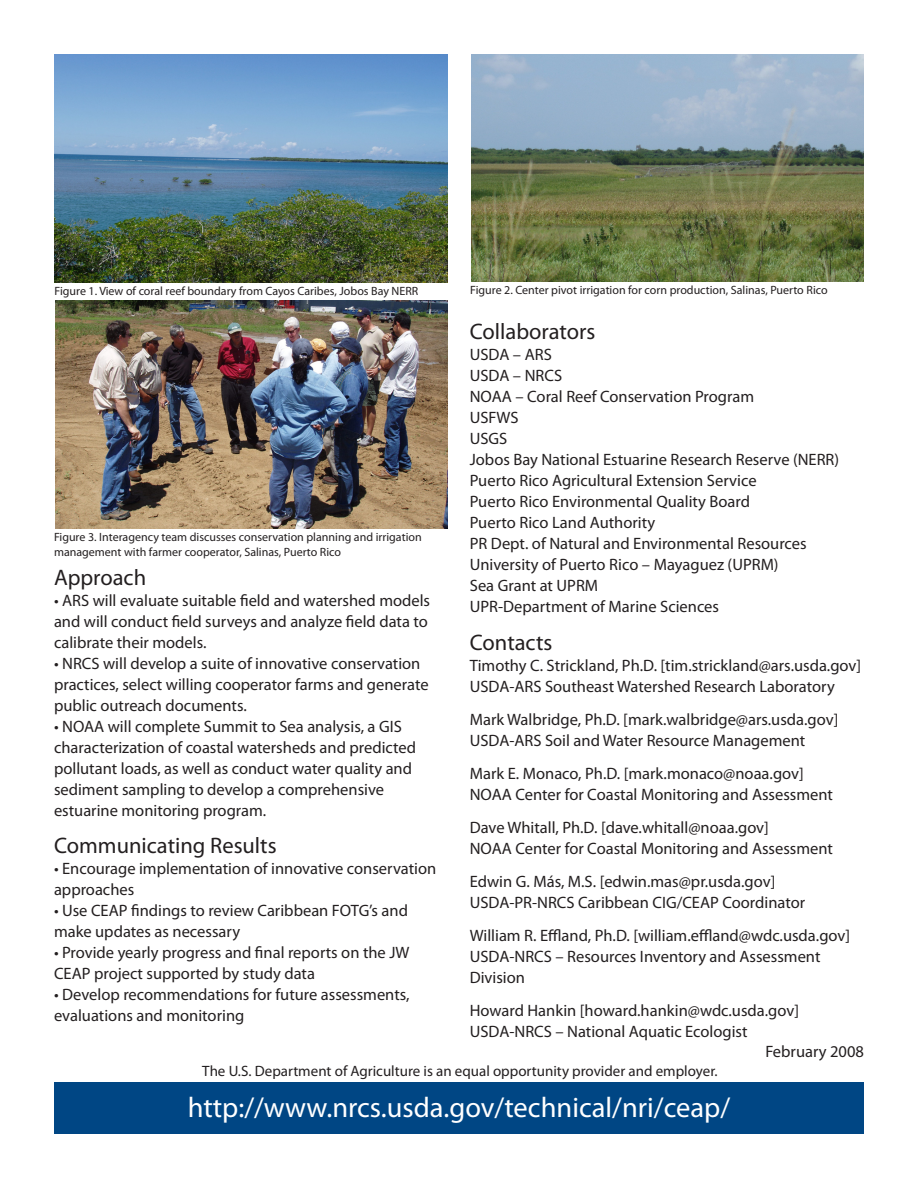
<style>
.page{position:relative;width:918px;height:1188px;background:#fff}
.page>*{position:absolute;margin:0;border:0;box-sizing:border-box;transform-origin:0 0}
.Web_Address{font:28.5px "Myriad Pro";color:#fff}
.Watershed_Type{font:22.5px "Myriad Pro";color:#231f20}
.Watershed_Type-2{font:16.5px/21px "Myriad Pro";color:#231f20}
.t1{font:15px "Myriad Pro";color:#231f20}
.Watershed_Type-3{font:12px/15px "Myriad Pro";color:#231f20}
</style>
<div class="page">
<div style="left:54px;top:1082px;width:810px;height:52px;background:#004684"></div>
<img style="left:54px;top:54px;width:394px;height:228px">
<img style="left:471px;top:54px;width:393px;height:228px">
<img style="left:55px;top:301px;width:393px;height:227px">
<p class="Watershed_Type-3" style="left:55px;top:283px;width:365px">Figure 1. View of coral reef boundary from Cayos Caribes, Jobos Bay NERR</p>
<p class="Watershed_Type-3" style="left:470px;top:282px;width:359px">Figure 2. Center pivot irrigation for corn production, Salinas, Puerto Rico</p>
<p class="Watershed_Type-3" style="left:54px;top:530px;width:369px">Figure 3. Interagency team discusses conservation planning and irrigation management with farmer cooperator, Salinas, Puerto Rico</p>
<p class="Watershed_Type" style="left:54px;top:563px;width:94px">Approach</p>
<p class="Watershed_Type-2" style="left:54px;top:589px;width:378px">• ARS will evaluate suitable field and watershed models and will conduct field surveys and analyze field data to calibrate their models.</p>
<p class="Watershed_Type-2" style="left:54px;top:652px;width:376px">• NRCS will develop a suite of innovative conservation practices, select willing cooperator farms and generate public outreach documents.</p>
<p class="Watershed_Type-2" style="left:54px;top:715px;width:364px">• NOAA will complete Summit to Sea analysis, a GIS characterization of coastal watersheds and predicted pollutant loads, as well as conduct water quality and sediment sampling to develop a comprehensive estuarine monitoring program.</p>
<p class="Watershed_Type" style="left:54px;top:832px;width:224px">Communicating Results</p>
<p class="Watershed_Type-2" style="left:54px;top:858px;width:384px">• Encourage implementation of innovative conservation approaches</p>
<p class="Watershed_Type-2" style="left:54px;top:900px;width:355px">• Use CEAP findings to review Caribbean FOTG’s and make updates as necessary</p>
<p class="Watershed_Type-2" style="left:54px;top:942px;width:357px">• Provide yearly progress and final reports on the JW<br>CEAP project supported by study data</p>
<p class="Watershed_Type-2" style="left:54px;top:984px;width:357px">• Develop recommendations for future assessments, evaluations and monitoring</p>
<p class="Watershed_Type" style="left:470px;top:318px;width:127px">Collaborators</p>
<p class="Watershed_Type-2" style="left:470px;top:344px;width:84px">USDA – ARS</p>
<p class="Watershed_Type-2" style="left:470px;top:365px;width:94px">USDA – NRCS</p>
<p class="Watershed_Type-2" style="left:470px;top:386px;width:286px">NOAA – Coral Reef Conservation Program</p>
<p class="Watershed_Type-2" style="left:470px;top:407px;width:50px">USFWS</p>
<p class="Watershed_Type-2" style="left:470px;top:428px;width:39px">USGS</p>
<p class="Watershed_Type-2" style="left:470px;top:449px;width:371px">Jobos Bay National Estuarine Research Reserve (NERR)</p>
<p class="Watershed_Type-2" style="left:470px;top:470px;width:288px">Puerto Rico Agricultural Extension Service</p>
<p class="Watershed_Type-2" style="left:470px;top:491px;width:282px">Puerto Rico Environmental Quality Board</p>
<p class="Watershed_Type-2" style="left:470px;top:512px;width:187px">Puerto Rico Land Authority</p>
<p class="Watershed_Type-2" style="left:470px;top:533px;width:338px">PR Dept. of Natural and Environmental Resources</p>
<p class="Watershed_Type-2" style="left:470px;top:554px;width:310px">University of Puerto Rico – Mayaguez (UPRM)</p>
<p class="Watershed_Type-2" style="left:470px;top:575px;width:130px">Sea Grant at UPRM</p>
<p class="Watershed_Type-2" style="left:470px;top:596px;width:251px">UPR-Department of Marine Sciences</p>
<p class="Watershed_Type" style="left:470px;top:628px;width:84px">Contacts</p>
<p class="Watershed_Type-2" style="left:470px;top:654px;width:393px">Timothy C. Strickland, Ph.D. [tim.strickland@ars.usda.gov]</p>
<p class="Watershed_Type-2" style="left:470px;top:675px;width:367px">USDA-ARS Southeast Watershed Research Laboratory</p>
<p class="Watershed_Type-2" style="left:470px;top:708px;width:370px">Mark Walbridge, Ph.D. [mark.walbridge@ars.usda.gov]</p>
<p class="Watershed_Type-2" style="left:470px;top:729px;width:337px">USDA-ARS Soil and Water Resource Management</p>
<p class="Watershed_Type-2" style="left:470px;top:762px;width:336px">Mark E. Monaco, Ph.D. [mark.monaco@noaa.gov]</p>
<p class="Watershed_Type-2" style="left:470px;top:783px;width:365px">NOAA Center for Coastal Monitoring and Assessment</p>
<p class="Watershed_Type-2" style="left:470px;top:816px;width:301px">Dave Whitall, Ph.D. [dave.whitall@noaa.gov]</p>
<p class="Watershed_Type-2" style="left:470px;top:837px;width:365px">NOAA Center for Coastal Monitoring and Assessment</p>
<p class="Watershed_Type-2" style="left:470px;top:870px;width:307px">Edwin G. Más, M.S. [edwin.mas@pr.usda.gov]</p>
<p class="Watershed_Type-2" style="left:470px;top:891px;width:337px">USDA-PR-NRCS Caribbean CIG/CEAP Coordinator</p>
<p class="Watershed_Type-2" style="left:470px;top:924px;width:382px">William R. Effland, Ph.D. [william.effland@wdc.usda.gov]</p>
<p class="Watershed_Type-2" style="left:470px;top:945px;width:352px">USDA-NRCS – Resources Inventory and Assessment<br>Division</p>
<p class="Watershed_Type-2" style="left:470px;top:999px;width:331px">Howard Hankin [howard.hankin@wdc.usda.gov]</p>
<p class="Watershed_Type-2" style="left:470px;top:1020px;width:279px">USDA-NRCS – National Aquatic Ecologist</p>
<p class="Watershed_Type-2" style="left:765px;top:1041px;width:100px">February 2008</p>
<p class="t1" style="left:202px;top:1061px;width:517px">The U.S. Department of Agriculture is an equal opportunity provider and employer.</p>
<p class="Web_Address" style="left:188px;top:1090px;width:544px">http://www.nrcs.usda.gov/technical/nri/ceap/</p>
</div>
